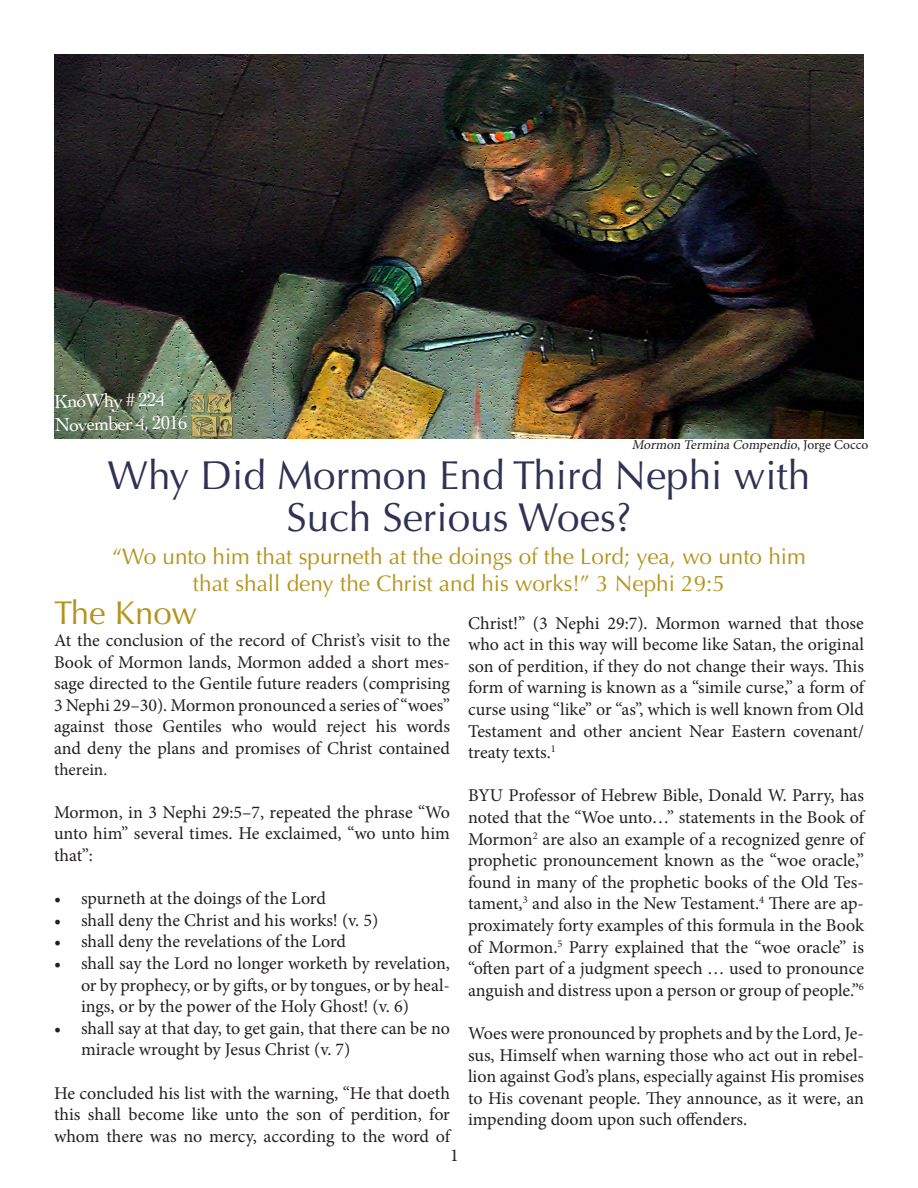
<style>
.page{position:relative;width:918px;height:1188px;background:#fff}
.page>*{position:absolute;margin:0;border:0;box-sizing:border-box;transform-origin:0 0}
.t1{font:40.5px "Optima";color:#2f3253}
.t2{font:33px "Optima";color:#b3931a}
.t3{font:22.5px "Optima";color:#b3931a}
.t4{font:19.5px "Cochin";color:#fff}
.t5{font:18px/21.6px "Minion Pro";letter-spacing:-.005em;color:#231f20;text-align:justify}
.t6{font:17.25px "Minion Pro";color:#231f20}
.t7{font:italic 13.5px "Minion Pro";color:#231f20}
.s1{font-style:normal}
.s2{font-size:16.5px}
</style>
<div class="page">
<img style="left:54px;top:54px;width:810px;height:385px">
<img style="left:189px;top:391px;width:46px;height:48px">
<p class="t4" style="left:54px;top:388px;width:113px;rotate:-1deg">KnoWhy # 224</p>
<p class="t4" style="left:54px;top:412px;width:135px;rotate:-1deg">November 4, 2016</p>
<p class="t7" style="left:632px;top:435px;width:238px">Mormon TerminaCompendio<span class="s1">, J o r g e C o c c o</span></p>
<p class="t1" style="left:108px;top:452px;width:704px">Why Did Mormon End Third Nephi with</p>
<p class="t1" style="left:286px;top:494px;width:347px">Such Serious Woes?</p>
<p class="t3" style="left:112px;top:544px;width:695px">“Wo unto him that spurneth at the doings of the Lord; yea, wo unto him</p>
<p class="t3" style="left:193px;top:571px;width:534px">that shall deny the Christ and his works!” 3 Nephi 29:5</p>
<p class="t2" style="left:54px;top:594px;width:145px">The Know</p>
<p class="t5" style="left:54px;top:629px;width:398px">At the conclusion of the record of Christ’s visit to the Book of Mormon lands, Mormon added a short mes&shy;sage directed to the Gentile future readers (comprising 3 Nephi 29–30). Mormon pronounced a series of “woes” against those Gentiles who would reject his words and deny the plans and promises of Christ contained</p>
<p class="t6" style="left:54px;top:758px;width:55px">therein<span class="s2">.</span></p>
<p class="t5" style="left:54px;top:801px;width:398px">Mormon, in 3 Nephi 29:5–7, repeated the phrase “Wo unto him” several times. He exclaimed, “wo unto him that”:</p>
<p class="t5" style="left:54px;top:888px;width:273px">• spurneth at the doings of the Lord</p>
<p class="t5" style="left:54px;top:909px;width:326px">• shall deny the Christ and his works! (v. 5)</p>
<p class="t5" style="left:54px;top:931px;width:294px">• shall deny the revelations of the Lord</p>
<p class="t5" style="left:81px;top:953px;width:371px;text-indent:-27px">• shall say the Lord no longer worketh by revelation, or by prophecy, or by gifts, or by tongues, or by heal&shy;ings, or by the power of the Holy Ghost! (v. 6)</p>
<p class="t5" style="left:81px;top:1017px;width:371px;text-indent:-27px">• shall say at that day, to get gain, that there can be no miracle wrought by Jesus Christ (v. 7)</p>
<p class="t5" style="left:54px;top:1082px;width:398px">He concluded his list with the warning, “He that doeth this shall become like unto the son of perdition, for whom there was no mercy, according to the word of</p>
<p class="t5" style="left:468px;top:612px;width:398px">Christ!” (3 Nephi 29:7). Mormon warned that those who act in this way will become like Satan, the original son of perdition, if they do not change their ways. This form of warning is known as a “simile curse,” a form of curse using “like” or “as”, which is well known from Old Testament and other ancient Near Eastern covenant/ treaty texts.<sup>1</sup></p>
<p class="t5" style="left:468px;top:785px;width:398px">BYU Professor of Hebrew Bible, Donald W. Parry, has noted that the “Woe unto…” statements in the Book of Mormon<sup>2</sup> are also an example of a recognized genre of prophetic pronouncement known as the “woe oracle,” found in many of the prophetic books of the Old Tes&shy;tament,<sup>3</sup> and also in the New Testament.<sup>4</sup> There are ap&shy;proximately forty examples of this formula in the Book of Mormon.<sup>5</sup> Parry explained that the “woe oracle” is “often part of a judgment speech … used to pronounce anguish and distress upon a person or group of people.”<sup>6</sup></p>
<p class="t5" style="left:468px;top:1023px;width:398px">Woes were pronounced by prophets and by the Lord, Je&shy;sus, Himself when warning those who act out in rebel&shy;lion against God’s plans, especially against His promises to His covenant people. They announce, as it were, an impending doom upon such offenders.</p>
<p class="t5" style="left:450px;top:1145px;width:10px">1</p>
</div>
